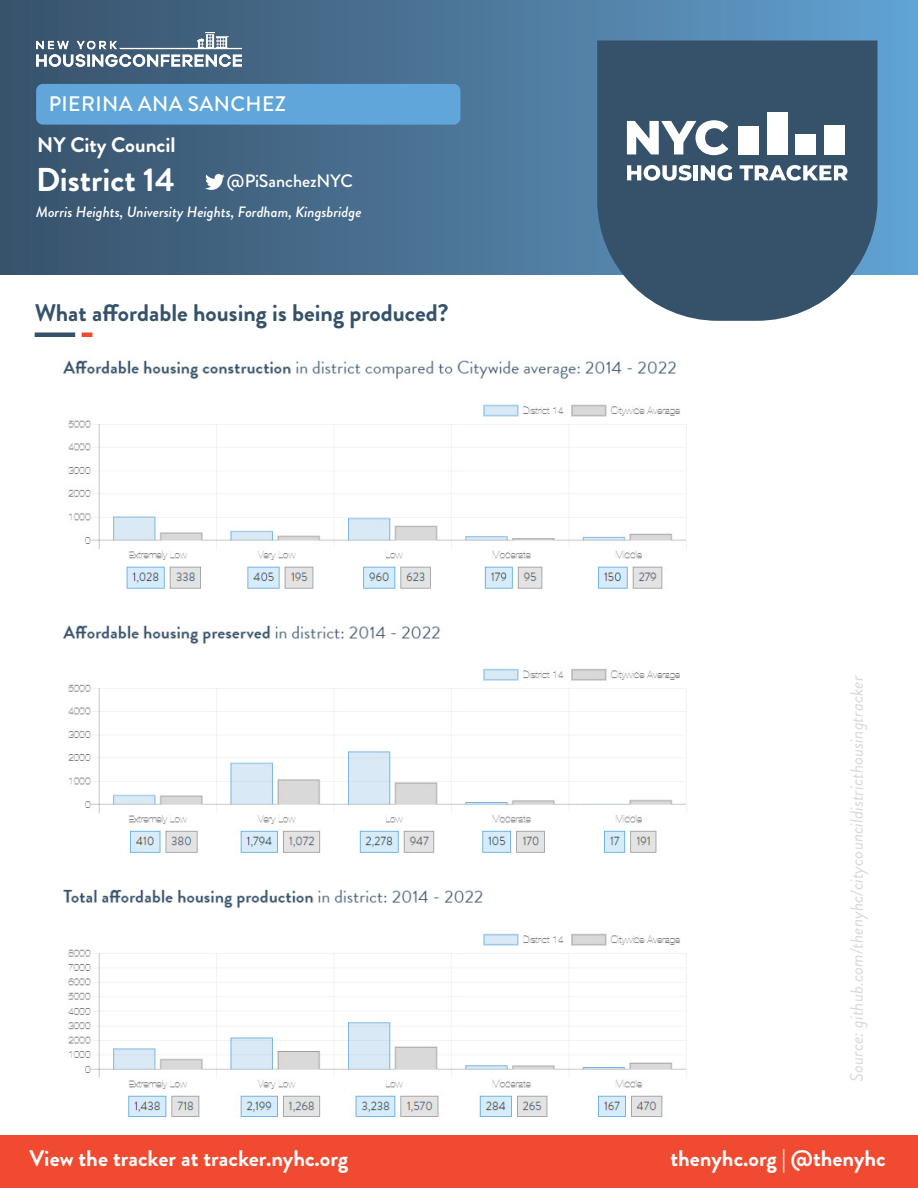
<style>
.page{position:relative;width:918px;height:1188px;background:#fff}
.page>*{position:absolute;margin:0;border:0;box-sizing:border-box;transform-origin:0 0}
.t1{font:700 33px "Brandon Grotesque";color:#fff}
.t2{font:700 24px "Brandon Grotesque";color:#36526b}
.t3{font:700 22.5px "Brandon Grotesque";color:#fff}
.t4{font:500 21px "Brandon Grotesque";letter-spacing:.02em;color:#fff}
.t5{font:700 21px "Brandon Grotesque";color:#fff}
.t6{font:italic 18px "Brandon Grotesque";color:#d9d9d9}
.t7{font:500 18px "Brandon Grotesque";color:#fff}
.t8{font:italic 500 15px "Brandon Grotesque";color:#fff}
</style>
<div class="page">
<div style="left:0;top:0;width:918px;height:275px;background:linear-gradient(to right,#374f67,#62a0d0)"></div>
<img style="left:36px;top:33px;width:205px;height:34px">
<div style="left:36px;top:84px;width:424px;height:41px;background:#61a6da;border-radius:7px"></div>
<svg style="left:205px;top:174px;width:20px;height:16px"></svg>
<img style="left:63px;top:360px;width:624px;height:758px">
<div style="left:35px;top:332px;width:40px;height:5px;background:#36526b"></div>
<div style="left:82px;top:332px;width:10px;height:5px;background:#ef4b2f"></div>
<svg style="left:597px;top:40px;width:281px;height:281px;background:#456077"></svg>
<svg style="left:627px;top:120px;width:101px;height:35px"></svg>
<svg style="left:627px;top:165px;width:65px;height:16px"></svg>
<div style="left:693px;top:165px;width:5px;height:15px;background:#fff"></div>
<svg style="left:701px;top:165px;width:31px;height:16px"></svg>
<svg style="left:740px;top:165px;width:108px;height:16px"></svg>
<div style="left:739px;top:126px;width:20px;height:28px;background:#fff"></div>
<div style="left:767px;top:112px;width:20px;height:42px;background:#fff"></div>
<div style="left:796px;top:134px;width:20px;height:20px;background:#fff"></div>
<div style="left:824px;top:125px;width:21px;height:30px;background:#fff"></div>
<div style="left:0;top:1135px;width:918px;height:53px;background:#f04a31"></div>
<p class="t4" style="left:49px;top:89px;width:239px">PIERINA ANA SANCHEZ</p>
<p class="t5" style="left:37px;top:131px;width:140px">NY City Council</p>
<p class="t1" style="left:36px;top:156px;width:140px">District 14</p>
<p class="t8" style="left:36px;top:202px;width:327px">Morris Heights, University Heights, Fordham, Kingsbridge</p>
<p class="t7" style="left:227px;top:169px;width:128px">@PiSanchezNYC</p>
<p class="t2" style="left:35px;top:296px;width:415px">What affordable housing is being produced?</p>
<p class="t6" style="left:844px;top:1082px;width:408px;rotate:-90deg">Source: github.com/thenyhc/citycouncildistricthousingtracker</p>
<p class="t3" style="left:30px;top:1143px;width:320px">View the tracker at tracker.nyhc.org</p>
<p class="t3" style="left:671px;top:1143px;width:217px">thenyhc.org | @thenyhc</p>
</div>
